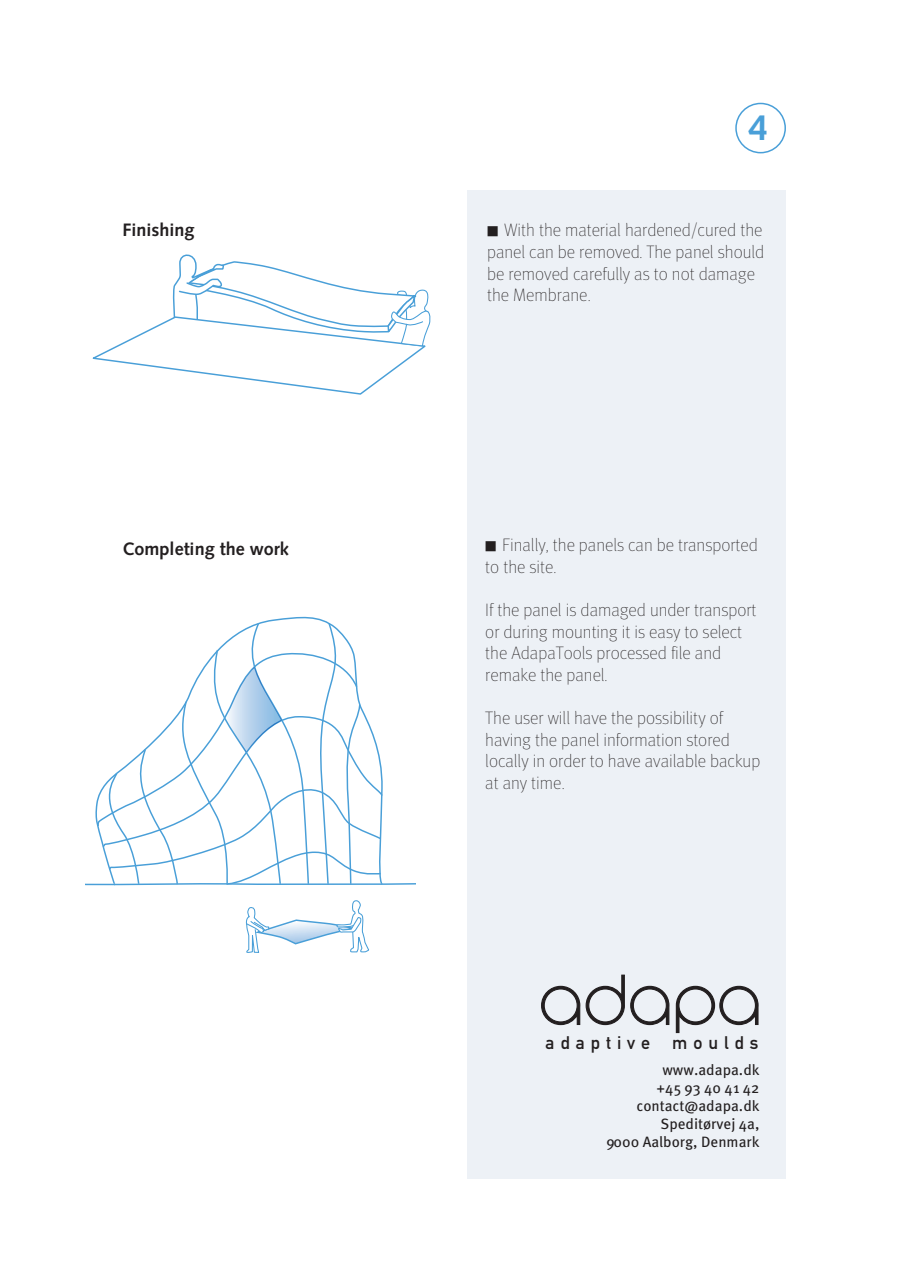
<style>
.page{position:relative;width:910px;height:1280px;background:#fff}
.page>*{position:absolute;margin:0;border:0;box-sizing:border-box;transform-origin:0 0}
.t1{font:700 36px "Syntax";color:#499fd8}
.t2{font:100 18px/21.6px "FF Meta Pro";color:#231f20}
.t3{font:700 18px "Syntax";color:#231f20}
.t4{font:18px "DIN Mittelschrift";letter-spacing:.33em;color:#231f20}
.t5{font:15px/18px "FF Meta Pro";color:#231f20;text-align:right}
.s1{font-size:13.5px}
</style>
<div class="page">
<div style="left:467px;top:190px;width:319px;height:988px;background:#edf1f6"></div>
<div style="left:735px;top:103px;width:51px;height:50px;border:2px solid #499fd8;border-radius:50%"></div>
<svg style="left:541px;top:974px;width:218px;height:60px"></svg>
<svg style="left:92px;top:254px;width:339px;height:141px"></svg>
<svg style="left:86px;top:622px;width:329px;height:331px"></svg>
<p class="t3" style="left:123px;top:219px;width:74px">Finishing</p>
<p class="t3" style="left:123px;top:538px;width:168px">Completing the work</p>
<p class="t1" style="left:748px;top:107px;width:22px">4</p>
<p class="t2" style="left:487px;top:219px;width:279px"><span class="s1">■</span> With the material hardened/cured the panel can be removed. The panel should be removed carefully as to not damage the Membrane.</p>
<p class="t2" style="left:485px;top:534px;width:274px"><span class="s1">■</span> Finally, the panels can be transported to the site.</p>
<p class="t2" style="left:485px;top:598px;width:273px">If the panel is damaged under transport or during mounting it is easy to select the AdapaTools processed file and remake the panel.</p>
<p class="t2" style="left:485px;top:706px;width:277px">The user will have the possibility of having the panel information stored locally in order to have available backup at any time.</p>
<p class="t4" style="left:546px;top:1032px;width:214px">adaptive moulds</p>
<p class="t5" style="left:606px;top:1059px;width:155px">www.adapa.dk<br>+45 93 40 41 42 contact@adapa.dk<br>Speditørvej 4a,<br>9000 Aalborg, Denmark</p>
</div>
